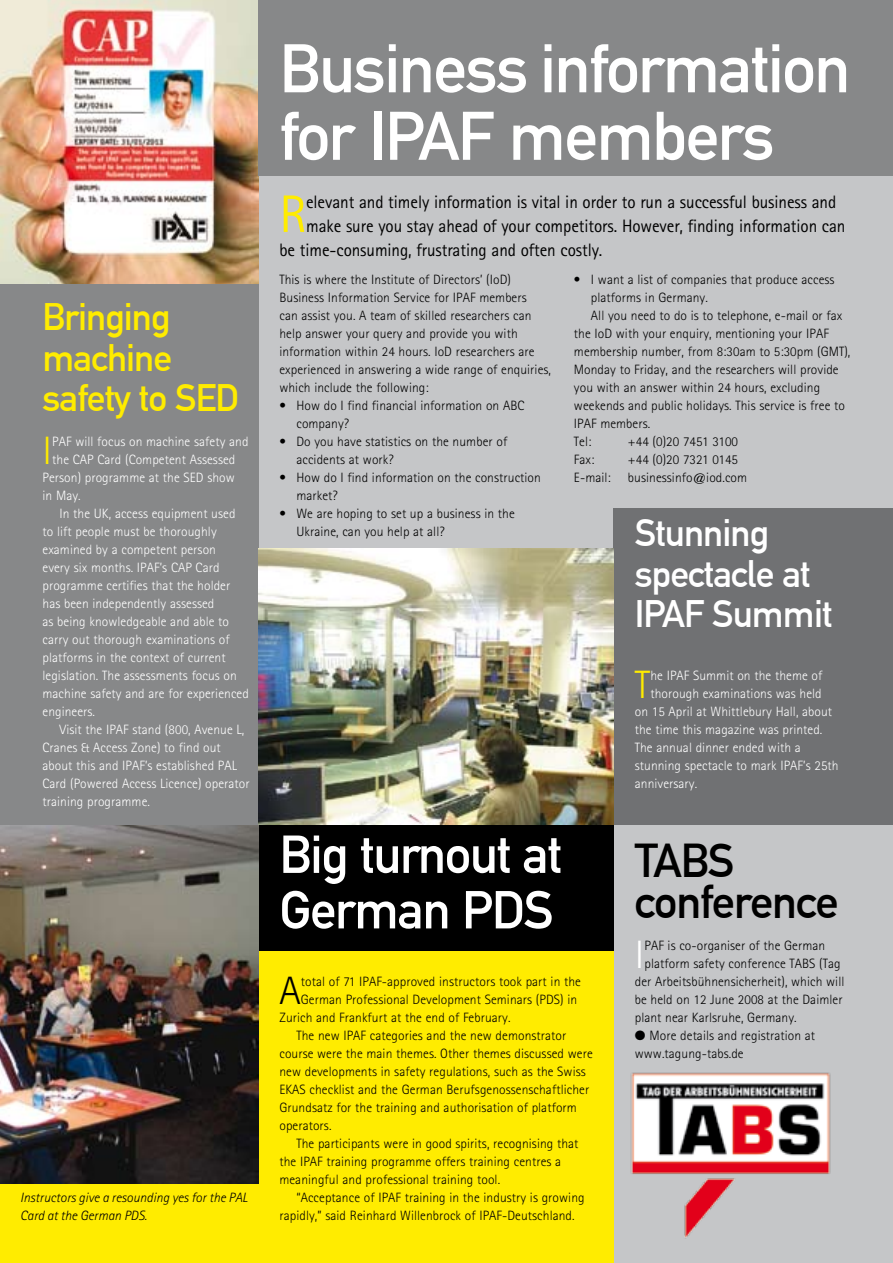
<style>
.page{position:relative;width:893px;height:1263px;background:#c5c6c8}
.page>*{position:absolute;margin:0;border:0;box-sizing:border-box;transform-origin:0 0}
.t1{font:67.5px/67.5px "DIN Mittelschrift";letter-spacing:-.025em;color:#fff}
.t2{font:52.8px "Rotis Sans Serif";color:#ffec00;scale:.95 1}
.t3{font:52.5px/55.5px "DIN Mittelschrift";letter-spacing:-.025em;color:#fff}
.t4{font:46.5px/40.5px "DIN Mittelschrift";letter-spacing:-.025em;color:#000}
.t5{font:300 39.6px "Rotis Sans Serif";color:#ffec00}
.t6{font:300 39.6px "Rotis Sans Serif";color:#000}
.t7{font:300 39.6px "Rotis Sans Serif";color:#fff}
.t8{font:37.5px/40.5px "DIN Mittelschrift";letter-spacing:-.025em;color:#fff}
.t9{font:37.5px/40.5px "DIN Mittelschrift";letter-spacing:-.025em;color:#ffec00}
.t10{font:18px "Rotis Sans Serif";letter-spacing:-.005em;color:#000;scale:.95 1}
.t11{font:300 13.5px/18px "Rotis Sans Serif";letter-spacing:.005em;color:#000}
.t12{font:300 13.5px "Rotis Sans Serif";letter-spacing:.005em;color:#fff}
.t13{font:italic 300 13.5px/18px "Rotis Sans Serif";color:#000}
</style>
<div class="page">
<div style="left:0;top:878px;width:613px;height:385px;background:#ffec00"></div>
<div style="left:258px;top:824px;width:355px;height:126px;background:#000"></div>
<img style="left:0;top:0;width:258px;height:284px">
<img style="left:0;top:824px;width:258px;height:360px">
<img style="left:613px;top:1058px;width:218px;height:190px">
<div style="left:0;top:284px;width:258px;height:540px;background:#878889"></div>
<div style="left:258px;top:0;width:635px;height:176px;background:#878889"></div>
<div style="left:613px;top:508px;width:280px;height:316px;background:#707173"></div>
<img style="left:258px;top:549px;width:355px;height:275px">
<h3 class="t9" style="left:43px;top:297px;width:198px">Bringing machine safety to SED</h3>
<h3 class="t5" style="left:43px;top:428px;width:11px">I</h3>
<p class="t12" style="left:52px;top:434px;width:198px">PAF will focus on machine safety and</p>
<p class="t12" style="left:52px;top:452px;width:185px">the CAP Card (Competent Assessed</p>
<p class="t12" style="left:43px;top:470px;width:194px">Person) programme at the SED show</p>
<p class="t12" style="left:43px;top:488px;width:40px">in May.</p>
<p class="t12" style="left:60px;top:506px;width:177px">In the UK, access equipment used</p>
<p class="t12" style="left:43px;top:524px;width:176px">to lift people must be thoroughly</p>
<p class="t12" style="left:43px;top:542px;width:175px">examined by a competent person</p>
<p class="t12" style="left:43px;top:560px;width:179px">every six months. IPAF’s CAP Card</p>
<p class="t12" style="left:43px;top:578px;width:189px">programme certifies that the holder</p>
<p class="t12" style="left:43px;top:596px;width:173px">has been independently assessed</p>
<p class="t12" style="left:43px;top:614px;width:188px">as being knowledgeable and able to</p>
<p class="t12" style="left:43px;top:632px;width:189px">carry out thorough examinations of</p>
<p class="t12" style="left:43px;top:650px;width:185px">platforms in the context of current</p>
<p class="t12" style="left:43px;top:668px;width:196px">legislation. The assessments focus on</p>
<p class="t12" style="left:43px;top:686px;width:208px">machine safety and are for experienced</p>
<p class="t12" style="left:43px;top:704px;width:54px">engineers.</p>
<p class="t12" style="left:60px;top:722px;width:186px">Visit the IPAF stand (800, Avenue L,</p>
<p class="t12" style="left:43px;top:740px;width:180px">Cranes &amp; Access Zone) to find out</p>
<p class="t12" style="left:43px;top:758px;width:196px">about this and IPAF’s established PAL</p>
<p class="t12" style="left:43px;top:776px;width:209px">Card (Powered Access Licence) operator</p>
<p class="t12" style="left:43px;top:794px;width:109px">training programme.</p>
<p class="t13" style="left:20px;top:1189px;width:229px">Instructors give a resounding yes for the PAL<br>Card at the German PDS.</p>
<h1 class="t1" style="left:279px;top:35px;width:573px">Business information for IPAF members</h1>
<h2 class="t2" style="left:279px;top:183px;width:30px">R</h2>
<h3 class="t10" style="left:306px;top:191px;width:560px">elevant and timely information is vital in order to run a successful business and</h3>
<h3 class="t10" style="left:306px;top:215px;width:569px">make sure you stay ahead of your competitors. However, finding information can</h3>
<h3 class="t10" style="left:279px;top:239px;width:342px">be time-consuming, frustrating and often costly.</h3>
<p class="t11" style="left:279px;top:271px;width:273px">This is where the Institute of Directors’ (IoD)<br>Business Information Service for IPAF members<br>can assist you. A team of skilled researchers can help answer your query and provide you with information within 24 hours. IoD researchers are experienced in answering a wide range of enquiries, which include the following:</p>
<p class="t11" style="left:296px;top:397px;width:230px;text-indent:-17px">• How do I find financial information on ABC company?</p>
<p class="t11" style="left:296px;top:433px;width:212px;text-indent:-17px">• Do you have statistics on the number of accidents at work?</p>
<p class="t11" style="left:296px;top:469px;width:246px;text-indent:-17px">• How do I find information on the construction market?</p>
<p class="t11" style="left:296px;top:505px;width:220px;text-indent:-17px">• We are hoping to set up a business in the<br>Ukraine, can you help at all?</p>
<p class="t11" style="left:574px;top:271px;width:262px">• I want a list of companies that produce access</p>
<p class="t11" style="left:591px;top:289px;width:118px">platforms in Germany.</p>
<p class="t11" style="left:591px;top:307px;width:253px">All you need to do is to telephone, e-mail or fax</p>
<p class="t11" style="left:574px;top:325px;width:256px">the IoD with your enquiry, mentioning your IPAF</p>
<p class="t11" style="left:574px;top:343px;width:278px">membership number, from 8:30am to 5:30pm (GMT),</p>
<p class="t11" style="left:574px;top:361px;width:266px">Monday to Friday, and the researchers will provide</p>
<p class="t11" style="left:574px;top:379px;width:248px">you with an answer within 24 hours, excluding</p>
<p class="t11" style="left:574px;top:397px;width:273px">weekends and public holidays. This service is free to</p>
<p class="t11" style="left:574px;top:415px;width:78px">IPAF members.</p>
<p class="t11" style="left:574px;top:433px;width:19px">Tel:</p>
<p class="t11" style="left:628px;top:433px;width:112px">+44 (0)20 7451 3100</p>
<p class="t11" style="left:574px;top:451px;width:22px">Fax:</p>
<p class="t11" style="left:628px;top:451px;width:112px">+44 (0)20 7321 0145</p>
<p class="t11" style="left:574px;top:469px;width:38px">E-mail:</p>
<p class="t11" style="left:628px;top:469px;width:121px">businessinfo@iod.com</p>
<h3 class="t8" style="left:635px;top:513px;width:199px">Stunning spectacle at<br>IPAF Summit</h3>
<h3 class="t3" style="left:279px;top:827px;width:284px">Big turnout at<br>German PDS</h3>
<h3 class="t6" style="left:279px;top:968px;width:23px">A</h3>
<p class="t11" style="left:301px;top:973px;width:282px">total of 71 IPAF-approved instructors took part in the</p>
<p class="t11" style="left:301px;top:991px;width:278px">German Professional Development Seminars (PDS) in</p>
<p class="t11" style="left:279px;top:1009px;width:233px">Zurich and Frankfurt at the end of February.</p>
<p class="t11" style="left:296px;top:1027px;width:271px">The new IPAF categories and the new demonstrator</p>
<p class="t11" style="left:279px;top:1045px;width:315px">course were the main themes. Other themes discussed were</p>
<p class="t11" style="left:279px;top:1063px;width:308px">new developments in safety regulations, such as the Swiss</p>
<p class="t11" style="left:279px;top:1081px;width:311px">EKAS checklist and the German Berufsgenossenschaftlicher</p>
<p class="t11" style="left:279px;top:1099px;width:299px">Grundsatz for the training and authorisation of platform</p>
<p class="t11" style="left:279px;top:1117px;width:54px">operators.</p>
<p class="t11" style="left:296px;top:1135px;width:284px">The participants were in good spirits, recognising that</p>
<p class="t11" style="left:279px;top:1153px;width:283px">the IPAF training programme offers training centres a</p>
<p class="t11" style="left:279px;top:1171px;width:222px">meaningful and professional training tool.</p>
<p class="t11" style="left:296px;top:1189px;width:290px">“Acceptance of IPAF training in the industry is growing</p>
<p class="t11" style="left:279px;top:1207px;width:297px">rapidly,” said Reinhard Willenbrock of IPAF-Deutschland.</p>
<h3 class="t5" style="left:635px;top:662px;width:17px">T</h3>
<p class="t12" style="left:650px;top:668px;width:173px">he IPAF Summit on the theme of</p>
<p class="t12" style="left:650px;top:686px;width:173px">thorough examinations was held</p>
<p class="t12" style="left:635px;top:704px;width:199px">on 15 April at Whittlebury Hall, about</p>
<p class="t12" style="left:635px;top:722px;width:189px">the time this magazine was printed.</p>
<p class="t12" style="left:635px;top:740px;width:168px">The annual dinner ended with a</p>
<p class="t12" style="left:635px;top:758px;width:205px">stunning spectacle to mark IPAF’s 25th</p>
<p class="t12" style="left:635px;top:776px;width:64px">anniversary.</p>
<h3 class="t4" style="left:635px;top:841px;width:205px">TABS conference</h3>
<h3 class="t7" style="left:635px;top:932px;width:11px">I</h3>
<p class="t11" style="left:644px;top:937px;width:182px">PAF is co-organiser of the German</p>
<p class="t11" style="left:644px;top:955px;width:198px">platform safety conference TABS (Tag</p>
<p class="t11" style="left:635px;top:973px;width:211px">der Arbeitsbühnensicherheit), which will</p>
<p class="t11" style="left:635px;top:991px;width:209px">be held on 12 June 2008 at the Daimler</p>
<p class="t11" style="left:635px;top:1009px;width:163px">plant near Karlsruhe, Germany.</p>
<p class="t11" style="left:635px;top:1027px;width:182px">● More details and registration at www.tagung-tabs.de</p>
</div>
